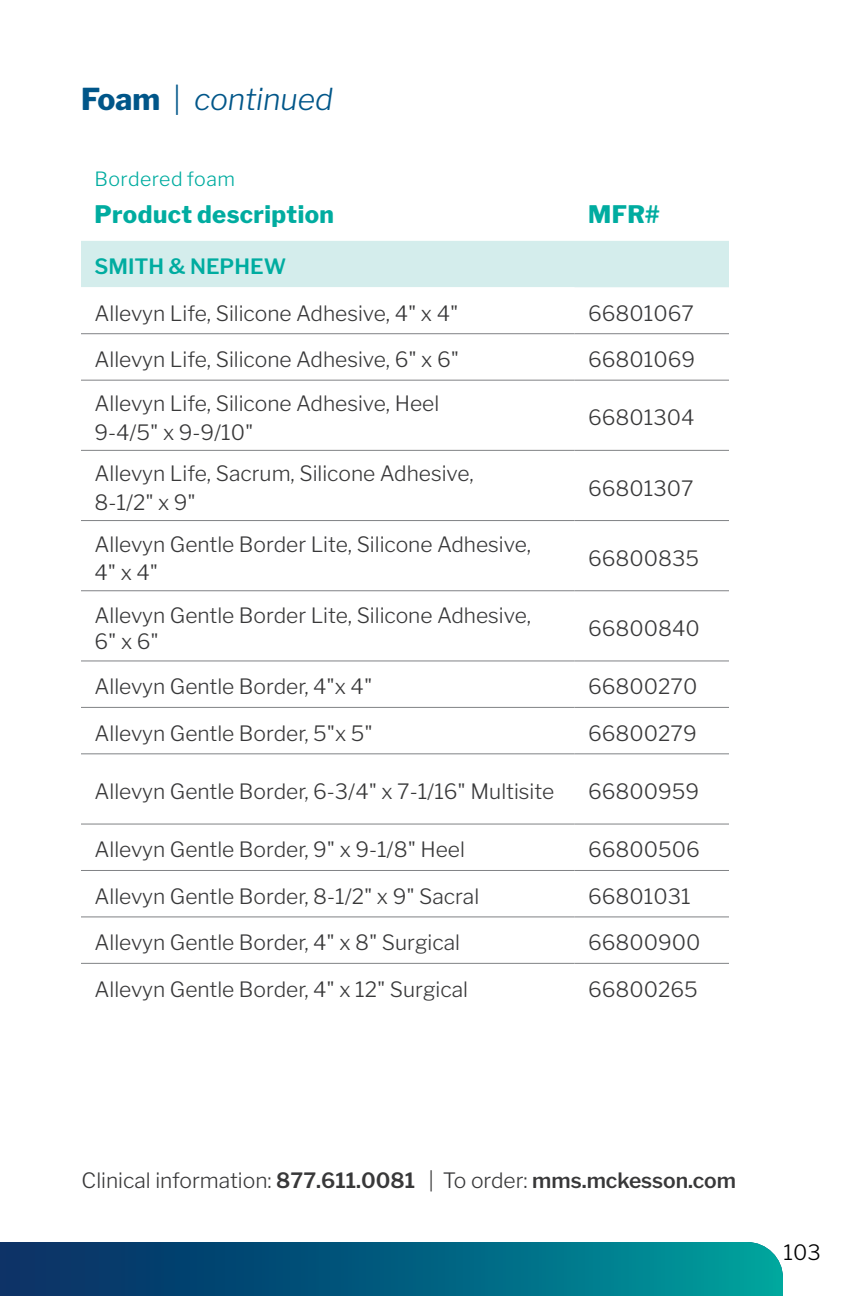
<style>
.page{position:relative;width:864px;height:1296px;background:#fff}
.page>*{position:absolute;margin:0;border:0;box-sizing:border-box;transform-origin:0 0}
.t1{font:italic 300 30px "Libre Franklin";color:#005689}
.t2{font:800 24px "Libre Franklin";letter-spacing:.02em;color:#00aca0}
.t3{font:300 21px/28.5px "Libre Franklin";color:#383839}
.t4{font:600 21px "Libre Franklin";color:#00aca0}
.t5{font:300 21px "Libre Franklin";color:#000}
.t6{font:300 19.5px "Libre Franklin";letter-spacing:.02em;color:#00aca0}
.s1{font-weight:800;font-style:normal}
.s2{font-style:normal}
.s3{font-weight:600}
</style>
<div class="page">
<div style="left:81px;top:241px;width:648px;height:46px;background:#d4edec"></div>
<svg style="left:81px;top:334px;width:494px;height:629px"></svg>
<hr style="left:81px;top:333px;width:494px;height:1px;background:#808285">
<hr style="left:575px;top:333px;width:154px;height:1px;background:#808285">
<hr style="left:81px;top:380px;width:494px;height:1px;background:#808285">
<hr style="left:575px;top:380px;width:154px;height:1px;background:#808285">
<hr style="left:81px;top:450px;width:494px;height:1px;background:#808285">
<hr style="left:575px;top:450px;width:154px;height:1px;background:#808285">
<hr style="left:81px;top:520px;width:494px;height:1px;background:#808285">
<hr style="left:575px;top:520px;width:154px;height:1px;background:#808285">
<hr style="left:81px;top:590px;width:494px;height:1px;background:#808285">
<hr style="left:575px;top:590px;width:154px;height:1px;background:#808285">
<hr style="left:81px;top:660px;width:494px;height:1px;background:#808285">
<hr style="left:575px;top:660px;width:154px;height:1px;background:#808285">
<hr style="left:81px;top:707px;width:494px;height:1px;background:#808285">
<hr style="left:575px;top:707px;width:154px;height:1px;background:#808285">
<hr style="left:81px;top:753px;width:494px;height:1px;background:#808285">
<hr style="left:575px;top:753px;width:154px;height:1px;background:#808285">
<hr style="left:81px;top:824px;width:494px;height:1px;background:#808285">
<hr style="left:575px;top:824px;width:154px;height:1px;background:#808285">
<hr style="left:81px;top:870px;width:494px;height:1px;background:#808285">
<hr style="left:575px;top:870px;width:154px;height:1px;background:#808285">
<hr style="left:81px;top:916px;width:494px;height:1px;background:#808285">
<hr style="left:575px;top:916px;width:154px;height:1px;background:#808285">
<hr style="left:81px;top:963px;width:494px;height:1px;background:#808285">
<hr style="left:575px;top:963px;width:154px;height:1px;background:#808285">
<svg style="left:0;top:1242px;width:783px;height:54px"></svg>
<h1 class="t1" style="left:81px;top:76px;width:254px"><span class="s1">Foam</span> <span class="s2">|</span> continued</h1>
<p class="t6" style="left:94px;top:164px;width:142px">Bordered foam</p>
<p class="t2" style="left:94px;top:195px;width:241px">Product description</p>
<p class="t2" style="left:588px;top:195px;width:73px">MFR#</p>
<p class="t4" style="left:94px;top:250px;width:193px">SMITH &amp; NEPHEW</p>
<p class="t3" style="left:94px;top:297px;width:365px">Allevyn Life, Silicone Adhesive, 4" x 4"</p>
<p class="t3" style="left:588px;top:297px;width:107px">66801067</p>
<p class="t3" style="left:94px;top:343px;width:366px">Allevyn Life, Silicone Adhesive, 6" x 6"</p>
<p class="t3" style="left:588px;top:343px;width:109px">66801069</p>
<p class="t3" style="left:94px;top:387px;width:346px">Allevyn Life, Silicone Adhesive, Heel<br>9-4/5" x 9-9/10"</p>
<p class="t3" style="left:588px;top:402px;width:108px">66801304</p>
<p class="t3" style="left:94px;top:458px;width:381px">Allevyn Life, Sacrum, Silicone Adhesive,<br>8-1/2" x 9"</p>
<p class="t3" style="left:94px;top:528px;width:438px">Allevyn Gentle Border Lite, Silicone Adhesive,<br>4" x 4"</p>
<p class="t3" style="left:94px;top:601px;width:438px;line-height:25.5px">Allevyn Gentle Border Lite, Silicone Adhesive,<br>6" x 6"</p>
<p class="t3" style="left:588px;top:472px;width:107px">66801307</p>
<p class="t3" style="left:588px;top:542px;width:113px">66800835</p>
<p class="t3" style="left:588px;top:612px;width:113px">66800840</p>
<p class="t3" style="left:94px;top:670px;width:279px">Allevyn Gentle Border, 4"x 4"</p>
<p class="t3" style="left:588px;top:670px;width:111px">66800270</p>
<p class="t3" style="left:94px;top:717px;width:280px">Allevyn Gentle Border, 5"x 5"</p>
<p class="t3" style="left:588px;top:717px;width:110px">66800279</p>
<p class="t3" style="left:94px;top:775px;width:461px">Allevyn Gentle Border, 6-3/4" x 7-1/16" Multisite</p>
<p class="t3" style="left:588px;top:775px;width:113px">66800959</p>
<p class="t3" style="left:94px;top:834px;width:372px">Allevyn Gentle Border, 9" x 9-1/8" Heel</p>
<p class="t3" style="left:588px;top:834px;width:113px">66800506</p>
<p class="t3" style="left:94px;top:880px;width:386px">Allevyn Gentle Border, 8-1/2" x 9" Sacral</p>
<p class="t3" style="left:588px;top:880px;width:104px">66801031</p>
<p class="t3" style="left:94px;top:926px;width:367px">Allevyn Gentle Border, 4" x 8" Surgical</p>
<p class="t3" style="left:588px;top:926px;width:114px">66800900</p>
<p class="t3" style="left:94px;top:973px;width:375px">Allevyn Gentle Border, 4" x 12" Surgical</p>
<p class="t3" style="left:588px;top:973px;width:111px">66800265</p>
<p class="t3" style="left:82px;top:1164px;width:656px">Clinical information: <span class="s3">877.611.0081</span> | To order: <span class="s3">mms.mckesson.com</span></p>
<p class="t5" style="left:784px;top:1236px;width:39px">103</p>
</div>
